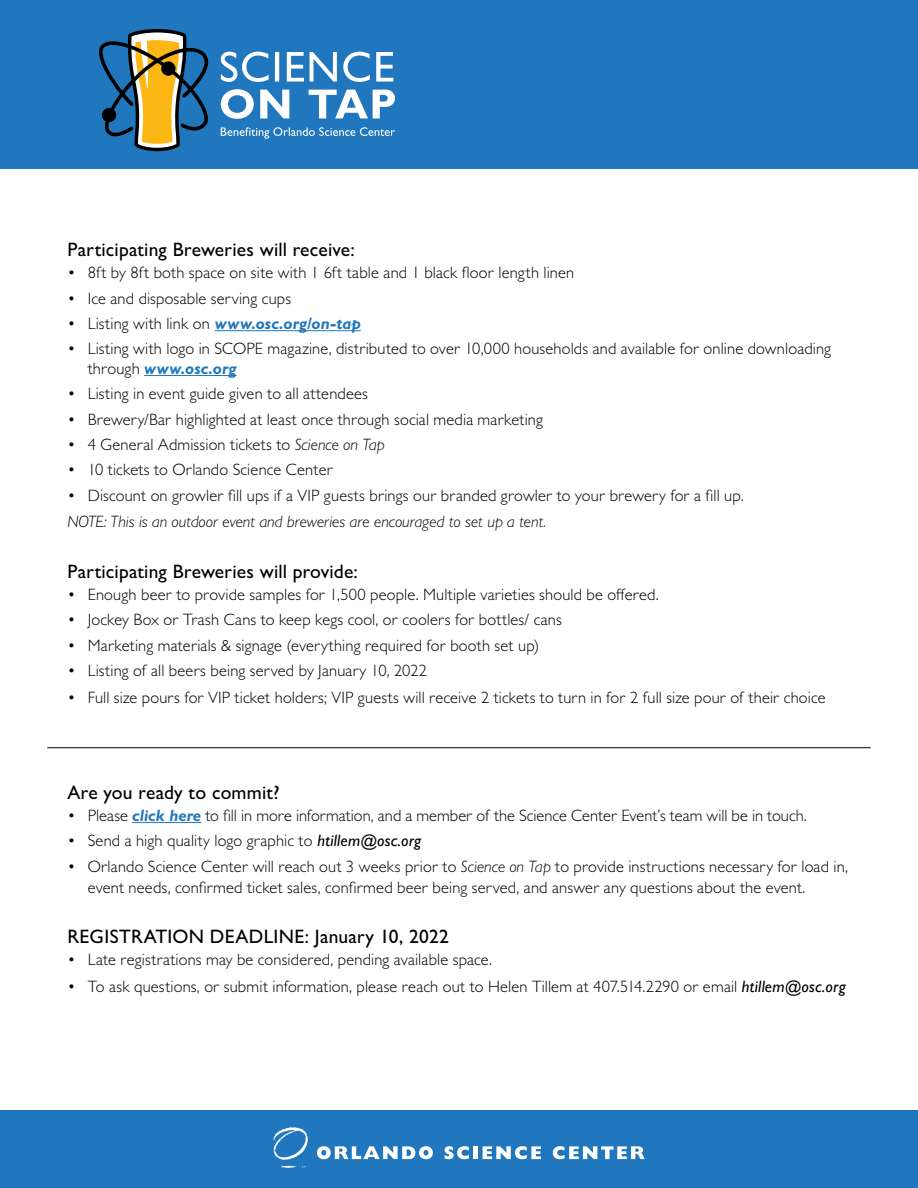
<style>
.page{position:relative;width:918px;height:1188px;background:#fff}
.page>*{position:absolute;margin:0;border:0;box-sizing:border-box;transform-origin:0 0}
.t1{font:500 19.5px "Gill Sans MT Pro";letter-spacing:.01em;color:#000}
.t2{font:300 16.5px/19.5px "Gill Sans MT Pro";letter-spacing:.01em;color:#000}
.t3{font:italic 300 16.5px "Gill Sans MT Pro";color:#000}
.s1{font-weight:700;font-style:italic;color:#2077bd}
.s2{font-style:italic}
.s3{font-weight:500;font-style:italic}
</style>
<div class="page">
<div style="left:0;top:1110px;width:918px;height:78px;background:#2077bd"></div>
<div style="left:0;top:0;width:918px;height:169px;background:#2077bd"></div>
<svg style="left:221px;top:52px;width:174px;height:87px"></svg>
<svg style="left:99px;top:29px;width:110px;height:122px"></svg>
<svg style="left:317px;top:1146px;width:116px;height:13px"></svg>
<svg style="left:445px;top:1146px;width:24px;height:13px"></svg>
<hr style="left:474px;top:1146px;width:4px;height:13px;background:#fff">
<svg style="left:483px;top:1146px;width:58px;height:13px"></svg>
<svg style="left:553px;top:1146px;width:92px;height:13px"></svg>
<svg style="left:273px;top:1127px;width:35px;height:41px"></svg>
<hr style="left:215px;top:330px;width:146px;height:1px;background:#2077bd">
<hr style="left:144px;top:375px;width:93px;height:1px;background:#2077bd">
<hr style="left:132px;top:822px;width:69px;height:1px;background:#2077bd">
<hr style="left:47px;top:747px;width:824px;height:1px;background:#000">
<p class="t1" style="left:68px;top:238px;width:289px">Participating Breweries will receive:</p>
<p class="t2" style="left:68px;top:263px;width:508px">• 8ft by 8ft both space on site with 1 6ft table and 1 black floor length linen</p>
<p class="t2" style="left:68px;top:288px;width:225px">• Ice and disposable serving cups</p>
<p class="t2" style="left:68px;top:313px;width:295px">• Listing with link on <span class="s1">www.osc.org/on-tap</span></p>
<p class="t2" style="left:88px;top:339px;width:745px;text-indent:-20px">• Listing with logo in SCOPE magazine, distributed to over 10,000 households and available for online downloading through <span class="s1">www.osc.org</span></p>
<p class="t2" style="left:67px;top:384px;width:302px">• Listing in event guide given to all attendees</p>
<p class="t2" style="left:67px;top:409px;width:477px">• Brewery/Bar highlighted at least once through social media marketing</p>
<p class="t2" style="left:67px;top:434px;width:319px">• 4 General Admission tickets to <span class="s2">Science on Tap</span></p>
<p class="t2" style="left:67px;top:460px;width:267px">• 10 tickets to Orlando Science Center</p>
<p class="t2" style="left:67px;top:485px;width:678px">• Discount on growler fill ups if a VIP guests brings our branded growler to your brewery for a fill up.</p>
<p class="t3" style="left:67px;top:512px;width:480px">NOTE: This is an outdoor event and breweries are encouraged to set up a tent.</p>
<p class="t1" style="left:68px;top:560px;width:292px">Participating Breweries will provide:</p>
<p class="t2" style="left:68px;top:584px;width:593px">• Enough beer to provide samples for 1,500 people. Multiple varieties should be offered.</p>
<p class="t2" style="left:68px;top:610px;width:496px">• Jockey Box or Trash Cans to keep kegs cool, or coolers for bottles/ cans</p>
<p class="t2" style="left:68px;top:635px;width:473px">• Marketing materials &amp; signage (everything required for booth set up)</p>
<p class="t2" style="left:68px;top:660px;width:361px">• Listing of all beers being served by January 10, 2022</p>
<p class="t2" style="left:68px;top:687px;width:760px">• Full size pours for VIP ticket holders; VIP guests will receive 2 tickets to turn in for 2 full size pour of their choice</p>
<p class="t1" style="left:68px;top:781px;width:214px">Are you ready to commit?</p>
<p class="t2" style="left:68px;top:805px;width:741px">• Please <span class="s1">click here</span> to fill in more information, and a member of the Science Center Event’s team will be in touch.</p>
<p class="t2" style="left:68px;top:831px;width:355px">• Send a high quality logo graphic to <span class="s3">htillem@osc.org</span></p>
<p class="t2" style="left:88px;top:855px;width:762px;line-height:21px;text-indent:-20px">• Orlando Science Center will reach out 3 weeks prior to <span class="s2">Science on Tap</span> to provide instructions necessary for load in, event needs, confirmed ticket sales, confirmed beer being served, and answer any questions about the event.</p>
<p class="t1" style="left:67px;top:925px;width:383px">REGISTRATION DEADLINE: January 10, 2022</p>
<p class="t2" style="left:67px;top:950px;width:426px">• Late registrations may be considered, pending available space.</p>
<p class="t2" style="left:67px;top:976px;width:780px">• To ask questions, or submit information, please reach out to Helen Tillem at 407.514.2290 or email <span class="s3">htillem@osc.org</span></p>
</div>
